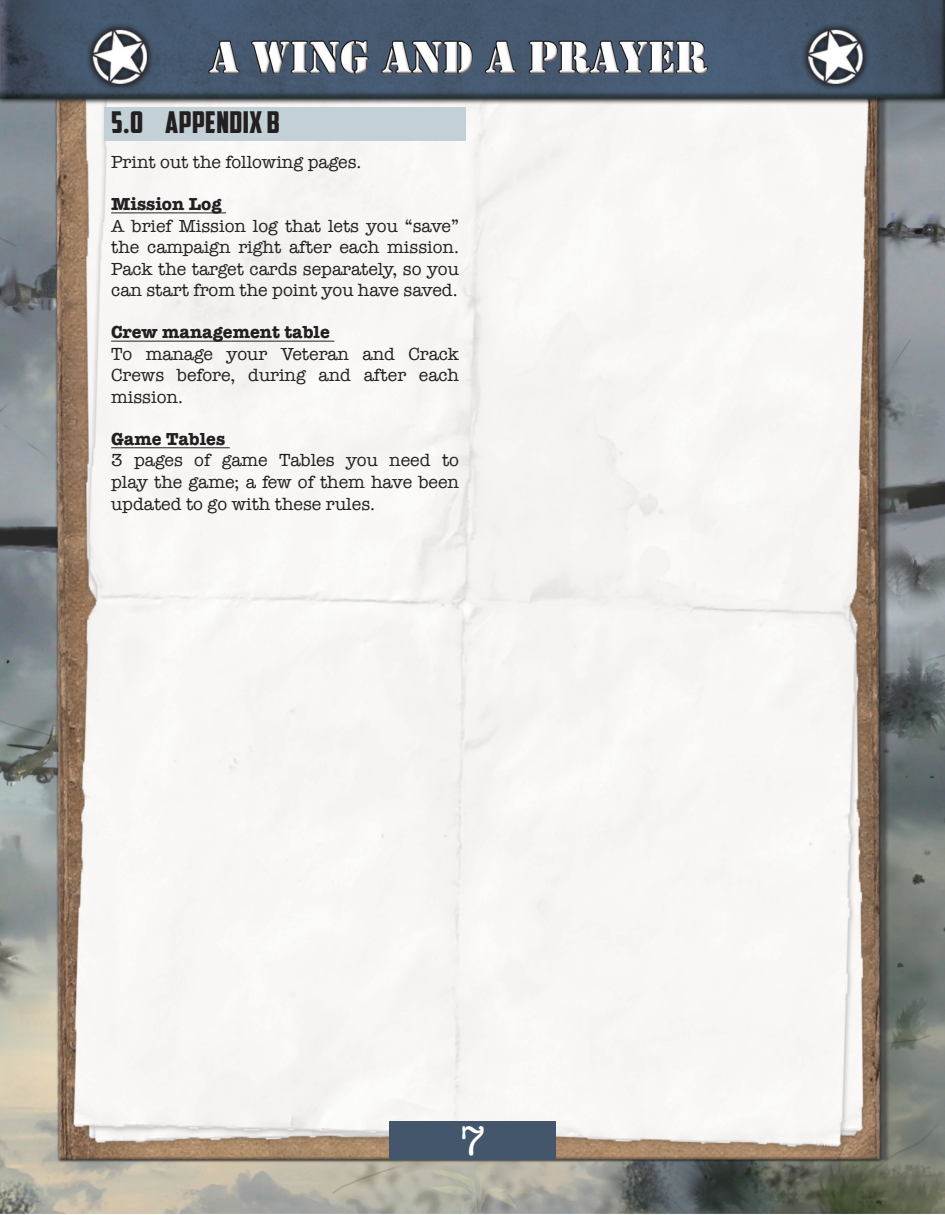
<style>
.page{position:relative;width:945px;height:1215px;background:#fff}
.page>*{position:absolute;margin:0;border:0;box-sizing:border-box;transform-origin:0 0}
.t1{font:42px "American Typewriter";color:#fff}
.t2{font:30px "American Captain";letter-spacing:.015em;color:#231f20}
.t3{font:18px/21.6px "American Typewriter";color:#231f20;text-align:justify}
.t4{font:700 18px "American Typewriter";color:#231f20}
</style>
<div class="page">
<img style="left:0;top:0;width:945px;height:1214px">
<div style="left:389px;top:1121px;width:167px;height:39px;background:#44566b"></div>
<div style="left:104px;top:107px;width:362px;height:33px;background:#c3d1d6"></div>
<hr style="left:111px;top:213px;width:115px;height:1px;background:#231f20">
<hr style="left:111px;top:341px;width:223px;height:1px;background:#231f20">
<hr style="left:111px;top:448px;width:119px;height:1px;background:#231f20">
<h2 class="t2" style="left:111px;top:104px;width:170px">5.0 APPENDIX B</h2>
<p class="t3" style="left:111px;top:151px;width:252px">Print out the following pages.</p>
<p class="t4" style="left:111px;top:188px;width:112px">Mission Log</p>
<p class="t3" style="left:111px;top:214px;width:349px">A brief Mission log that lets you “save” the campaign right after each mission.<br>Pack the target cards separately, so you can start from the point you have saved.</p>
<p class="t4" style="left:111px;top:317px;width:220px">Crew management table</p>
<p class="t3" style="left:111px;top:342px;width:349px">To manage your Veteran and Crack Crews before, during and after each mission.</p>
<p class="t4" style="left:111px;top:423px;width:116px">Game Tables</p>
<p class="t3" style="left:111px;top:449px;width:349px">3 pages of game Tables you need to play the game; a few of them have been updated to go with these rules.</p>
<h1 class="t1" style="left:459px;top:1109px;width:28px">7</h1>
</div>
